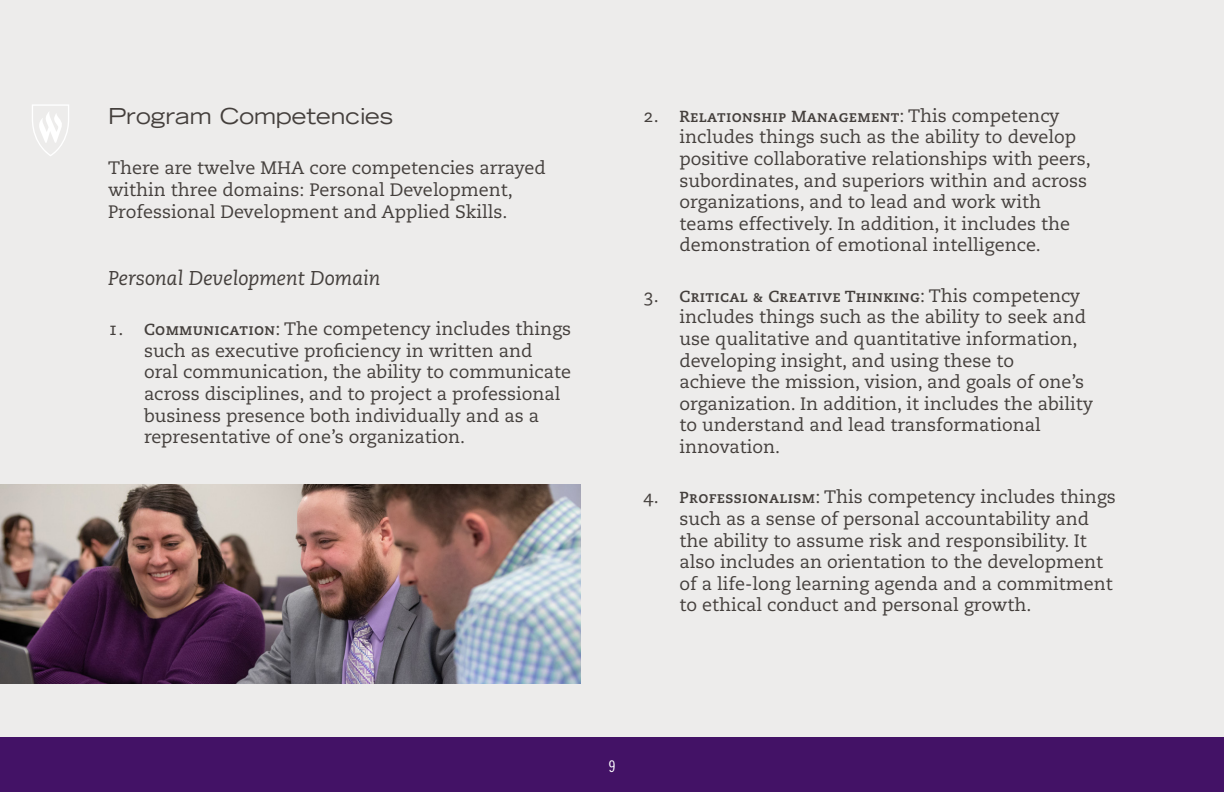
<style>
.page{position:relative;width:1224px;height:792px;background:#edeceb}
.page>*{position:absolute;margin:0;border:0;box-sizing:border-box;transform-origin:0 0}
.Paragraph_Style_1{font:expanded 22px "Trade Gothic LT Std";color:#443f3c}
.Paragraph_Style_1-2{font:italic 20px "Caecilia LT Std";color:#443f3c}
.Paragraph_Style_1-3{font:18px/21.6px "Caecilia LT Std";color:#443f3c}
.t1{font:700 16px "Caecilia LT Std";letter-spacing:.02em;color:#443f3c}
.t2{font:16px "Trade Gothic LT Std Cn 18";color:#fff}
.s1{font-weight:700;font-size:16px}
.s2{font-weight:400;font-size:18px}
</style>
<div class="page">
<svg style="left:32px;top:104px;width:37px;height:52px"></svg>
<div style="left:0;top:737px;width:1224px;height:55px;background:#431266"></div>
<img style="left:0;top:484px;width:580px;height:200px">
<p class="Paragraph_Style_1" style="left:108px;top:102px;width:287px">Program Competencies</p>
<p class="Paragraph_Style_1-3" style="left:108px;top:158px;width:439px">There are twelve MHA core competencies arrayed within three domains: Personal Development,<br>Professional Development and Applied Skills.</p>
<p class="Paragraph_Style_1-2" style="left:108px;top:266px;width:274px">Personal Development Domain</p>
<p class="Paragraph_Style_1-3" style="left:144px;top:318px;width:429px;text-indent:-36px">1. <span class="s1">Communication</span>: The competency includes things such as executive proficiency in written and<br>oral communication, the ability to communicate across disciplines, and to project a professional business presence both individually and as a representative of one’s organization.</p>
<p class="t1" style="left:644px;top:107px;width:418px"><span class="s2">2.</span> Relationship Management<span class="s2">: This competency</span></p>
<p class="Paragraph_Style_1-3" style="left:680px;top:127px;width:413px">includes things such as the ability to develop positive collaborative relationships with peers, subordinates, and superiors within and across organizations, and to lead and work with teams effectively. In addition, it includes the demonstration of emotional intelligence.</p>
<p class="t1" style="left:644px;top:287px;width:438px"><span class="s2">3.</span> Critical &amp; Creative Thinking<span class="s2">: This competency</span></p>
<p class="Paragraph_Style_1-3" style="left:680px;top:307px;width:415px">includes things such as the ability to seek and use qualitative and quantitative information, developing insight, and using these to<br>achieve the mission, vision, and goals of one’s organization. In addition, it includes the ability to understand and lead transformational innovation.</p>
<p class="Paragraph_Style_1-3" style="left:680px;top:487px;width:438px;text-indent:-36px">4. <span class="s1">Professionalism</span>: This competency includes things such as a sense of personal accountability and the ability to assume risk and responsibility. It also includes an orientation to the development of a life-long learning agenda and a commitment to ethical conduct and personal growth.</p>
<p class="t2" style="left:608px;top:757px;width:9px">9</p>
</div>
